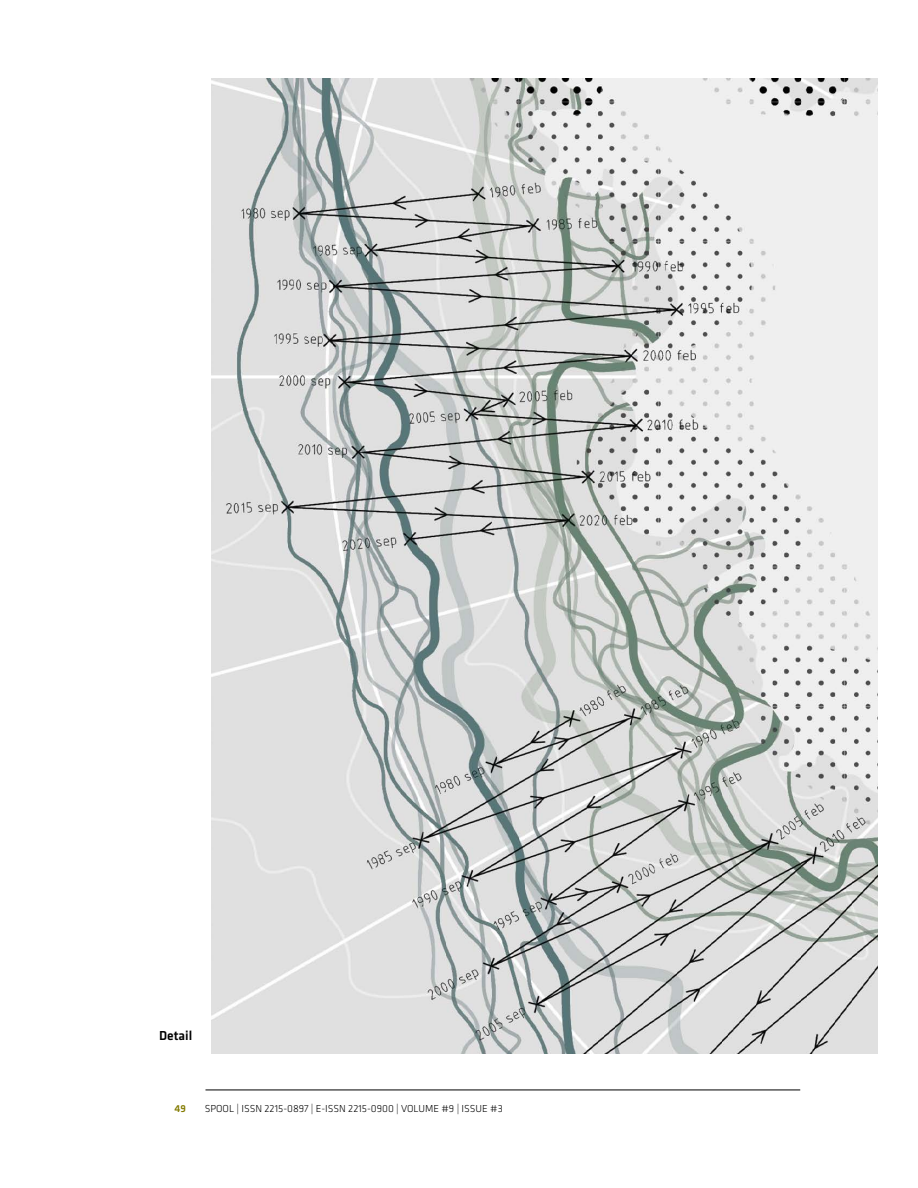
<style>
.page{position:relative;width:918px;height:1188px;background:#fff}
.page>*{position:absolute;margin:0;border:0;box-sizing:border-box;transform-origin:0 0}
.t1{font:500 13.5px "Klavika Basic";color:#000}
.t2{font:300 10.5px "Klavika Basic";color:#000}
.t3{font:500 10.5px "Klavika Basic";color:#837b00}
</style>
<div class="page">
<hr style="left:206px;top:1090px;width:594px;height:1px;background:#000">
<img style="left:212px;top:79px;width:666px;height:975px">
<p class="t1" style="left:159px;top:1026px;width:35px">Detail</p>
<p class="t3" style="left:175px;top:1102px;width:13px">49</p>
<p class="t2" style="left:205px;top:1102px;width:300px">SPOOL | ISSN 2215-0897 | E-ISSN 2215-0900 | VOLUME #9 | ISSUE #3</p>
</div>
